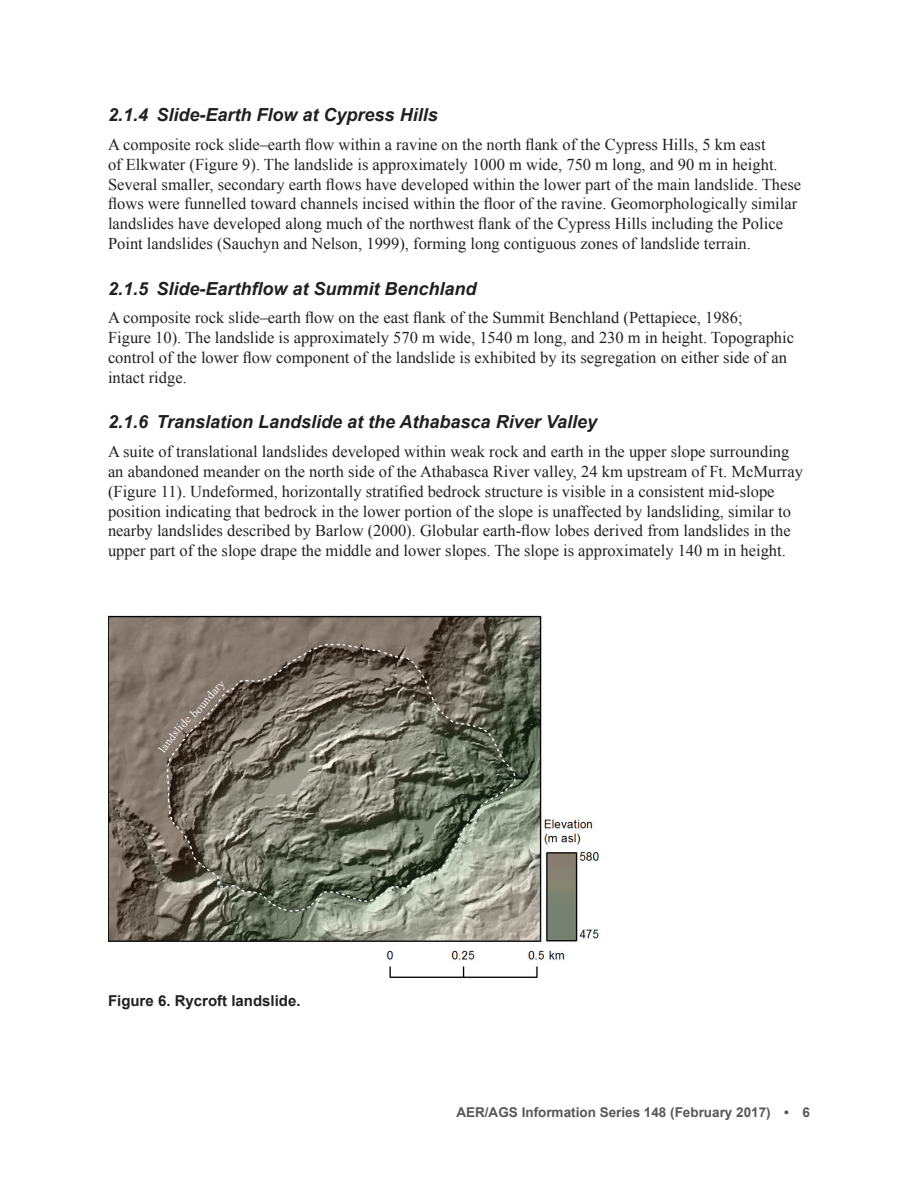
<style>
.page{position:relative;width:918px;height:1188px;background:#fff}
.page>*{position:absolute;margin:0;border:0;box-sizing:border-box;transform-origin:0 0}
.t1{font:italic 700 18px "Arial";color:#231f20}
.t2{font:16.5px/19.8px "Times New Roman";color:#231f20}
.t3{font:700 15px "Arial";color:#231f20}
.t4{font:700 13.5px "Arial";color:#57585a}
</style>
<div class="page">
<img style="left:108px;top:615px;width:491px;height:363px">
<p class="t1" style="left:108px;top:103px;width:331px">2.1.4 Slide-Earth Flow at Cypress Hills</p>
<p class="t2" style="left:108px;top:134px;width:695px">A composite rock slide–earth flow within a ravine on the north flank of the Cypress Hills, 5 km east<br>of Elkwater (Figure 9). The landslide is approximately 1000 m wide, 750 m long, and 90 m in height.<br>Several smaller, secondary earth flows have developed within the lower part of the main landslide. These flows were funnelled toward channels incised within the floor of the ravine. Geomorphologically similar landslides have developed along much of the northwest flank of the Cypress Hills including the Police Point landslides (Sauchyn and Nelson, 1999), forming long contiguous zones of landslide terrain.</p>
<p class="t1" style="left:108px;top:277px;width:370px">2.1.5 Slide-Earthflow at Summit Benchland</p>
<p class="t2" style="left:108px;top:308px;width:688px">A composite rock slide–earth flow on the east flank of the Summit Benchland (Pettapiece, 1986;<br>Figure 10). The landslide is approximately 570 m wide, 1540 m long, and 230 m in height. Topographic control of the lower flow component of the landslide is exhibited by its segregation on either side of an intact ridge.</p>
<p class="t1" style="left:108px;top:410px;width:491px">2.1.6 Translation Landslide at the Athabasca River Valley</p>
<p class="t2" style="left:108px;top:441px;width:696px">A suite of translational landslides developed within weak rock and earth in the upper slope surrounding an abandoned meander on the north side of the Athabasca River valley, 24 km upstream of Ft. McMurray (Figure 11). Undeformed, horizontally stratified bedrock structure is visible in a consistent mid-slope position indicating that bedrock in the lower portion of the slope is unaffected by landsliding, similar to nearby landslides described by Barlow (2000). Globular earth-flow lobes derived from landslides in the upper part of the slope drape the middle and lower slopes. The slope is approximately 140 m in height.</p>
<p class="t3" style="left:108px;top:991px;width:194px">Figure 6. Rycroft landslide.</p>
<p class="t4" style="left:456px;top:1103px;width:355px">AER/AGS Information Series 148 (February 2017) • 6</p>
</div>
